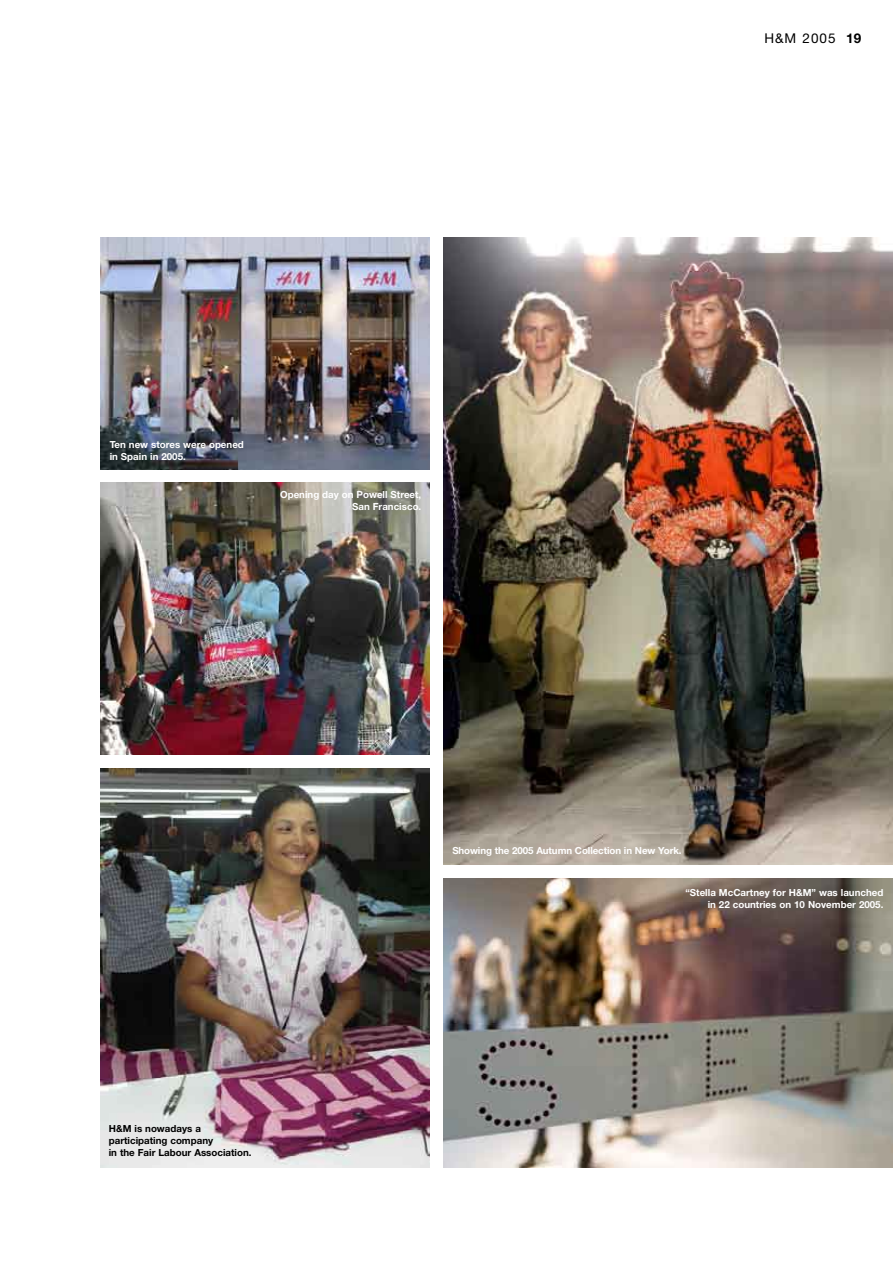
<style>
.page{position:relative;width:893px;height:1263px;background:#fff}
.page>*{position:absolute;margin:0;border:0;box-sizing:border-box;transform-origin:0 0}
.t1{font:13.5px "Helvetica Neue";color:#000}
.t2{font:700 9.75px/12px "Helvetica Neue";color:#fff;text-align:right}
.t3{font:700 9.75px/12px "Helvetica Neue";color:#000}
.s1{font-weight:700}
</style>
<div class="page">
<img style="left:101px;top:768px;width:328px;height:399px">
<img style="left:443px;top:878px;width:450px;height:289px">
<img style="left:101px;top:483px;width:328px;height:271px">
<img style="left:443px;top:237px;width:450px;height:628px">
<img style="left:101px;top:237px;width:328px;height:232px">
<h1 class="t1" style="left:764px;top:30px;width:98px">H&amp;M 2005 <span class="s1">19</span></h1>
<p class="t2" style="left:110px;top:438px;width:136px;text-align:left">Ten new stores were opened in Spain in 2005.</p>
<p class="t2" style="left:280px;top:489px;width:143px">Opening day on Powell Street,<br>San Francisco.</p>
<p class="t3" style="left:109px;top:1122px;width:144px">H&amp;M is nowadays a participating company<br>in the Fair Labour Association.</p>
<p class="t2" style="left:452px;top:844px;width:231px">Showing the 2005 Autumn Collection in New York.</p>
<p class="t2" style="left:685px;top:886px;width:199px">“Stella McCartney for H&amp;M” was launched in 22 countries on 10 November 2005.</p>
</div>
